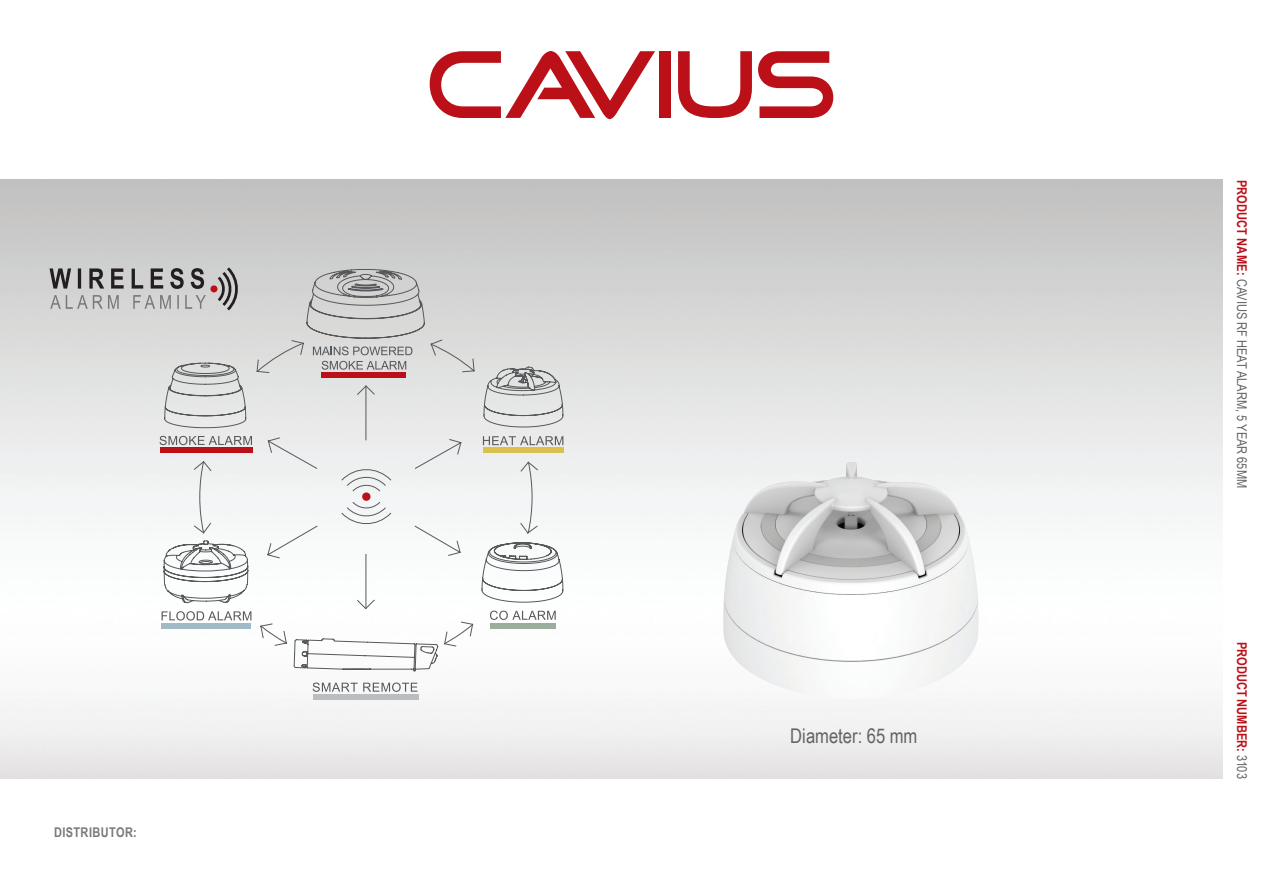
<style>
.page{position:relative;width:1263px;height:893px;background:#fff}
.page>*{position:absolute;margin:0;border:0;box-sizing:border-box;transform-origin:0 0}
.t1{font:20.25px "Arial Narrow";color:#636366}
.t2{font:13.5px "Arial Narrow";color:#636366}
.t3{font:700 13.5px "Arial Narrow";color:#bb1018}
.t4{font:700 13.35px "Arial Narrow";letter-spacing:.03em;color:#76787b}
.s1{font-weight:700;color:#bb1018}
.s2{font-weight:400;color:#636366}
</style>
<div class="page">
<img style="left:0;top:180px;width:1222px;height:598px">
<svg style="left:430px;top:51px;width:225px;height:68px"></svg>
<div style="left:659px;top:51px;width:11px;height:67px;background:#bb1018"></div>
<svg style="left:678px;top:51px;width:74px;height:67px"></svg>
<svg style="left:758px;top:51px;width:75px;height:67px"></svg>
<img style="left:723px;top:462px;width:256px;height:237px">
<svg style="left:50px;top:264px;width:189px;height:49px;background:#b1b0b0"></svg>
<svg style="left:306px;top:269px;width:119px;height:70px;background:#c0c0c0"></svg>
<svg style="left:164px;top:540px;width:29px;height:63px"></svg>
<svg style="left:162px;top:611px;width:31px;height:9px"></svg>
<svg style="left:159px;top:436px;width:34px;height:9px"></svg>
<svg style="left:164px;top:363px;width:29px;height:65px;background:#cfd0d0"></svg>
<svg style="left:193px;top:339px;width:346px;height:300px"></svg>
<svg style="left:199px;top:342px;width:334px;height:302px"></svg>
<svg style="left:266px;top:361px;width:297px;height:311px"></svg>
<div style="left:483px;top:448px;width:80px;height:5px;background:#dac04d"></div>
<div style="left:160px;top:447px;width:92px;height:5px;background:#bb1018"></div>
<div style="left:490px;top:623px;width:66px;height:5px;background:#9bad9c"></div>
<div style="left:161px;top:623px;width:90px;height:5px;background:#a0bac6"></div>
<div style="left:321px;top:372px;width:85px;height:5px;background:#bb1018"></div>
<div style="left:313px;top:694px;width:106px;height:5px;background:#bcbdc0"></div>
<svg style="left:313px;top:682px;width:104px;height:10px"></svg>
<p class="t4" style="left:54px;top:823px;width:84px">DISTRIBUTOR:</p>
<h1 class="t1" style="left:790px;top:721px;width:129px">Diameter: 65 mm</h1>
<p class="t2" style="left:1252px;top:180px;width:310px;rotate:90deg"><span class="s1">PRODUCT NAME:</span> CAVIUS RF HEAT ALARM, 5 YEAR 65MM</p>
<p class="t3" style="left:1252px;top:642px;width:139px;rotate:90deg">PRODUCT NUMBER: <span class="s2">3103</span></p>
</div>
